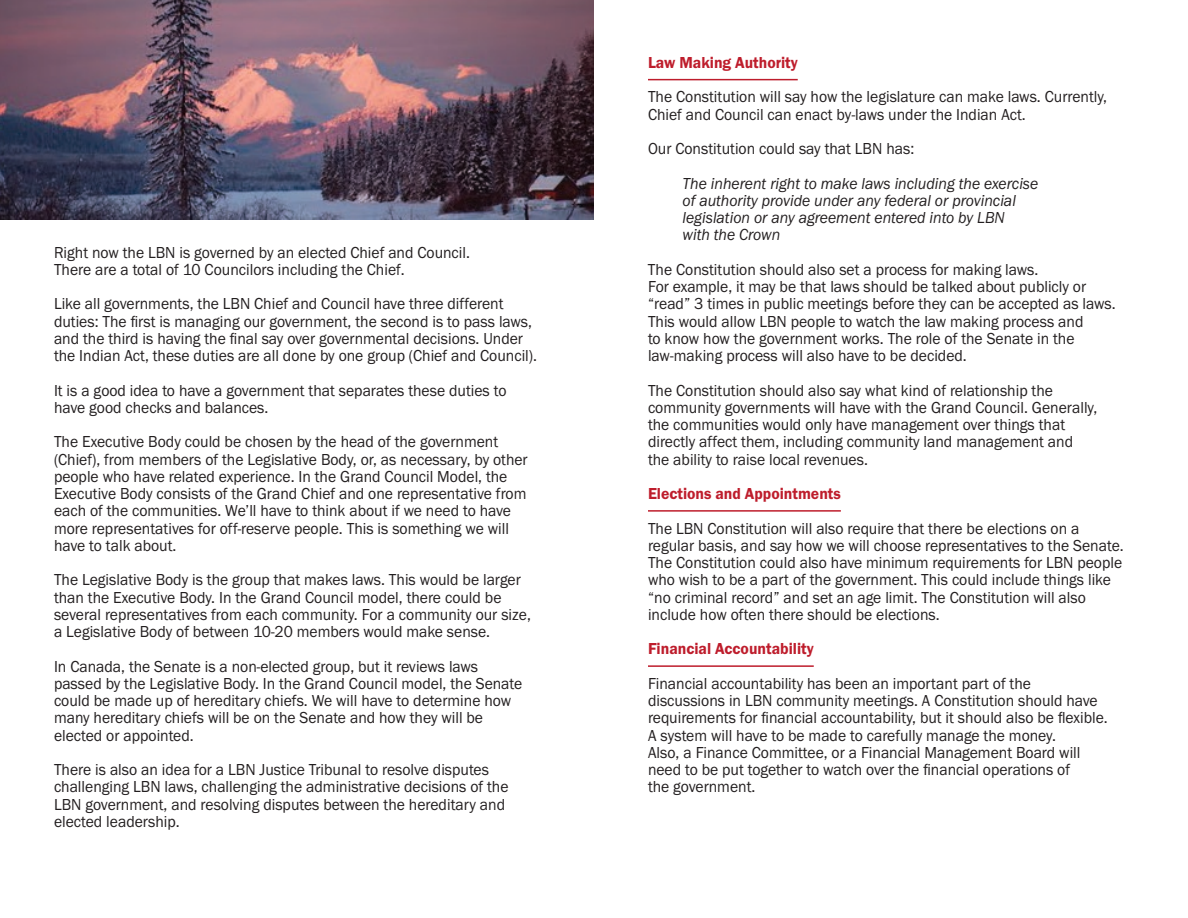
<style>
.page{position:relative;width:1188px;height:918px;background:#fff}
.page>*{position:absolute;margin:0;border:0;box-sizing:border-box;transform-origin:0 0}
.t1{font:16.5px/17.2px "Franklin Gothic Itc T";color:#231f20;scale:.95 1}
.t2{font:italic 16.5px/17.2px "Franklin Gothic Itc T";color:#231f20;scale:.95 1}
.t3{font:600 16.5px "Franklin Gothic Itc T";color:#be1d2c;scale:.95 1}
</style>
<div class="page">
<hr style="left:648px;top:79px;width:150px;height:1px;background:#be1d2c">
<hr style="left:648px;top:510px;width:193px;height:2px;background:#be1d2c">
<hr style="left:648px;top:665px;width:166px;height:2px;background:#be1d2c">
<img style="left:0;top:0;width:594px;height:219px">
<p class="t1" style="left:54px;top:243px;width:439px">Right now the LBN is governed by an elected Chief and Council.<br>There are a total of 10 Councilors including the Chief.</p>
<p class="t1" style="left:54px;top:295px;width:510px">Like all governments, the LBN Chief and Council have three different duties: The first is managing our government, the second is to pass laws, and the third is having the final say over governmental decisions. Under the Indian Act, these duties are all done by one group (Chief and Council).</p>
<p class="t1" style="left:54px;top:381px;width:478px">It is a good idea to have a government that separates these duties to have good checks and balances.</p>
<p class="t1" style="left:54px;top:433px;width:500px">The Executive Body could be chosen by the head of the government (Chief), from members of the Legislative Body, or, as necessary, by other people who have related experience. In the Grand Council Model, the Executive Body consists of the Grand Chief and one representative from each of the communities. We’ll have to think about if we need to have more representatives for off-reserve people. This is something we will have to talk about.</p>
<p class="t1" style="left:54px;top:571px;width:504px">The Legislative Body is the group that makes laws. This would be larger than the Executive Body. In the Grand Council model, there could be several representatives from each community. For a community our size, a Legislative Body of between 10-20 members would make sense.</p>
<p class="t1" style="left:54px;top:657px;width:494px">In Canada, the Senate is a non-elected group, but it reviews laws passed by the Legislative Body. In the Grand Council model, the Senate could be made up of hereditary chiefs. We will have to determine how many hereditary chiefs will be on the Senate and how they will be elected or appointed.</p>
<p class="t1" style="left:54px;top:761px;width:480px">There is also an idea for a LBN Justice Tribunal to resolve disputes challenging LBN laws, challenging the administrative decisions of the LBN government, and resolving disputes between the hereditary and elected leadership.</p>
<p class="t3" style="left:648px;top:53px;width:159px">Law Making Authority</p>
<p class="t1" style="left:648px;top:88px;width:485px">The Constitution will say how the legislature can make laws. Currently,<br>Chief and Council can enact by-laws under the Indian Act.</p>
<p class="t1" style="left:648px;top:140px;width:282px">Our Constitution could say that LBN has:</p>
<p class="t2" style="left:683px;top:174px;width:376px">The inherent right to make laws including the exercise of authority provide under any federal or provincial legislation or any agreement entered into by LBN<br>with the Crown</p>
<p class="t1" style="left:648px;top:261px;width:494px">The Constitution should also set a process for making laws.<br>For example, it may be that laws should be talked about publicly or “read” 3 times in public meetings before they can be accepted as laws.<br>This would allow LBN people to watch the law making process and<br>to know how the government works. The role of the Senate in the law-making process will also have to be decided.</p>
<p class="t1" style="left:648px;top:381px;width:474px">The Constitution should also say what kind of relationship the community governments will have with the Grand Council. Generally, the communities would only have management over things that directly affect them, including community land management and the ability to raise local revenues.</p>
<p class="t3" style="left:648px;top:484px;width:205px">Elections and Appointments</p>
<p class="t1" style="left:648px;top:519px;width:502px">The LBN Constitution will also require that there be elections on a regular basis, and say how we will choose representatives to the Senate.<br>The Constitution could also have minimum requirements for LBN people who wish to be a part of the government. This could include things like “no criminal record” and set an age limit. The Constitution will also include how often there should be elections.</p>
<p class="t3" style="left:648px;top:639px;width:176px">Financial Accountability</p>
<p class="t1" style="left:648px;top:675px;width:485px">Financial accountability has been an important part of the discussions in LBN community meetings. A Constitution should have requirements for financial accountability, but it should also be flexible.<br>A system will have to be made to carefully manage the money.<br>Also, a Finance Committee, or a Financial Management Board will need to be put together to watch over the financial operations of<br>the government.</p>
</div>
